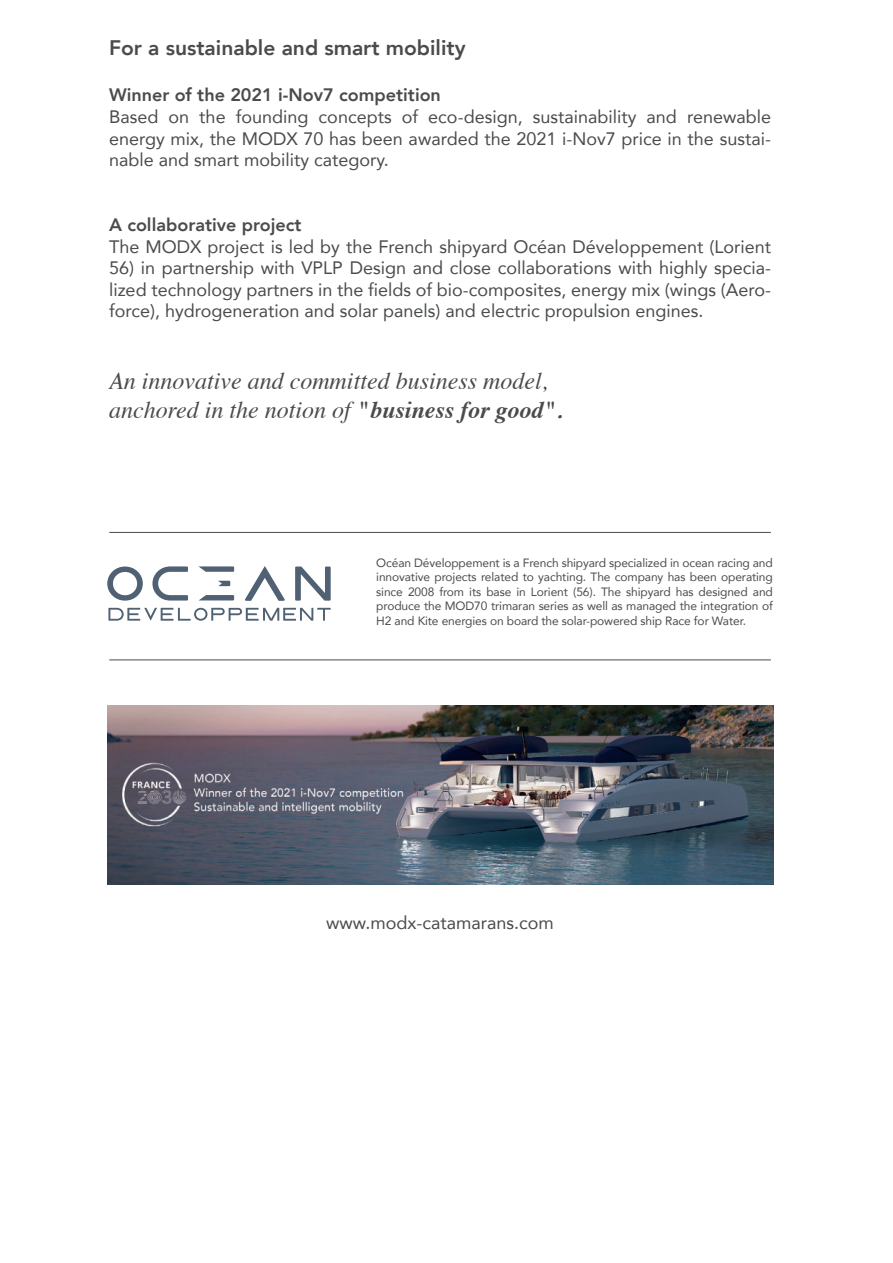
<style>
.page{position:relative;width:893px;height:1263px;background:#fff}
.page>*{position:absolute;margin:0;border:0;box-sizing:border-box;transform-origin:0 0}
.t1{font:italic 24px/28.8px "Times";color:#494c4b}
.t2{font:800 21px "Avenir";color:#494c4b}
.t3{font:18px/21.6px "Avenir";color:#494c4b;text-align:justify}
.t4{font:800 18px "Avenir";color:#494c4b}
.t5{font:12px/14.4px "Avenir";letter-spacing:-.01em;color:#494c4b;text-align:justify}
.s1{font-weight:700}
</style>
<div class="page">
<img style="left:107px;top:706px;width:667px;height:179px">
<svg style="left:107px;top:566px;width:36px;height:35px"></svg>
<svg style="left:152px;top:566px;width:36px;height:34px"></svg>
<svg style="left:295px;top:566px;width:36px;height:35px"></svg>
<svg style="left:245px;top:566px;width:40px;height:35px"></svg>
<svg style="left:218px;top:581px;width:12px;height:5px"></svg>
<svg style="left:199px;top:595px;width:35px;height:5px"></svg>
<svg style="left:198px;top:566px;width:36px;height:6px"></svg>
<svg style="left:108px;top:608px;width:223px;height:13px"></svg>
<hr style="left:109px;top:659px;width:662px;height:1px;background:#494c4b">
<hr style="left:109px;top:532px;width:662px;height:1px;background:#494c4b">
<p class="t2" style="left:109px;top:31px;width:358px">For a sustainable and smart mobility</p>
<p class="t4" style="left:109px;top:81px;width:333px">Winner of the 2021 i-Nov7 competition</p>
<p class="t3" style="left:109px;top:107px;width:664px">Based on the founding concepts of eco-design, sustainability and renewable energy mix, the MODX 70 has been awarded the 2021 i-Nov7 price in the sustai&shy;nable and smart mobility category.</p>
<p class="t4" style="left:109px;top:211px;width:194px">A collaborative project</p>
<p class="t3" style="left:109px;top:237px;width:664px">The MODX project is led by the French shipyard Océan Développement (Lorient</p>
<p class="t3" style="left:109px;top:259px;width:664px">56) in partnership with VPLP Design and close collaborations with highly specia&shy;lized technology partners in the fields of bio-composites, energy mix (wings (Aero&shy;force), hydrogeneration and solar panels) and electric propulsion engines.</p>
<h1 class="t1" style="left:109px;top:369px;width:455px">An innovative and committed business model, anchored in the notion of <span class="s1">"business for good".</span></h1>
<p class="t5" style="left:376px;top:557px;width:398px">Océan Développement is a French shipyard specialized in ocean racing and innovative projects related to yachting. The company has been operating since 2008 from its base in Lorient (56). The shipyard has designed and produce the MOD70 trimaran series as well as managed the integration of H2 and Kite energies on board the solar-powered ship Race for Water.</p>
<p class="t3" style="left:326px;top:914px;width:229px">www.modx-catamarans.com</p>
</div>
